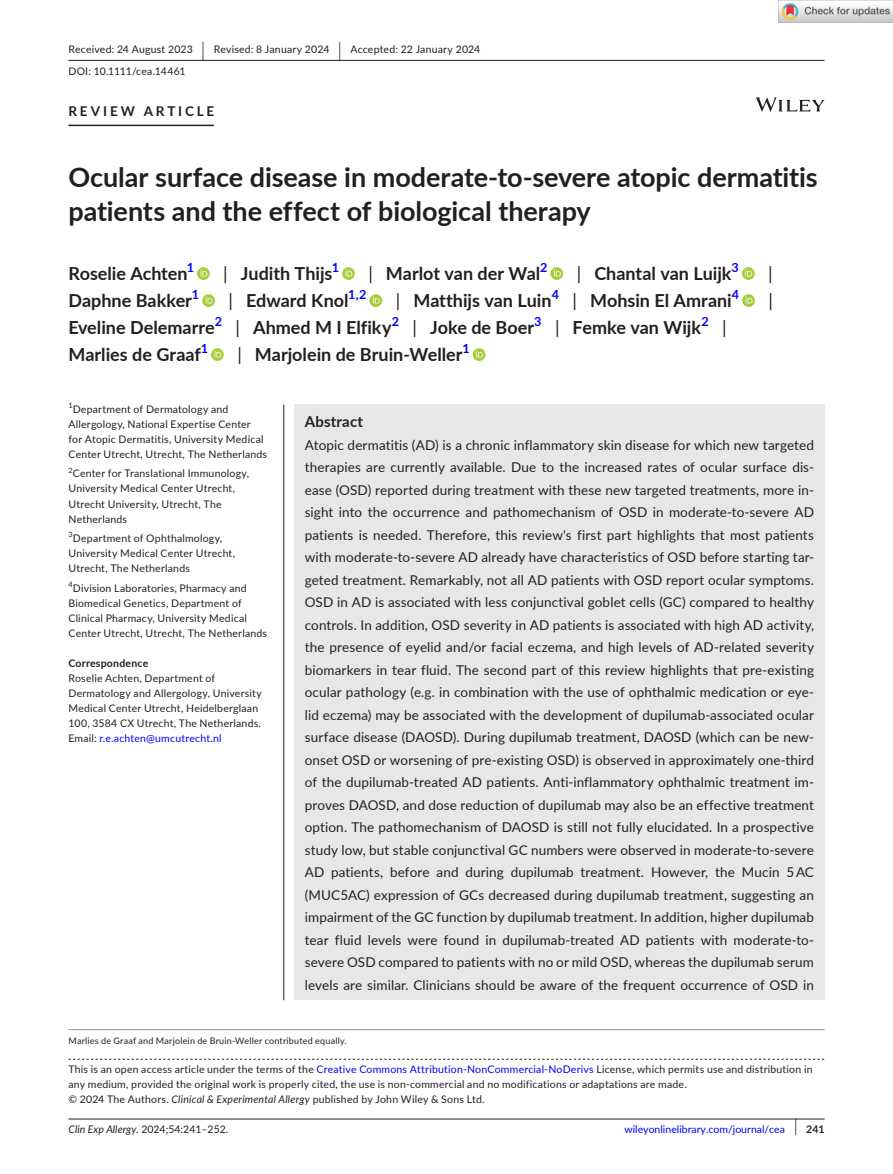
<style>
.page{position:relative;width:893px;height:1174px;background:#fff}
.page>*{position:absolute;margin:0;border:0;box-sizing:border-box;transform-origin:0 0}
.t1{font:700 27px/34.5px "Lato";letter-spacing:-.005em;color:#231f20}
.t2{font:700 18px "Lato";color:#231f20}
.t3{font:18px "Lato";color:#231f20}
.t4{font:700 15px "Lato";letter-spacing:.015em;color:#231f20}
.t5{font:13.5px/22.5px "Lato";letter-spacing:.01em;color:#231f20;text-align:justify}
.t6{font:700 13.5px "Lato";letter-spacing:.21em;color:#231f20}
.t7{font:700 12.6px "Lato";color:#00f}
.t8{font:10.5px/15px "Lato";letter-spacing:.02em;color:#231f20}
.t9{font:10.5px "Lato";color:#00f}
.t10{font:10.5px "Lato";color:#231f20}
.t11{font:700 10.5px "Lato";letter-spacing:.02em;color:#231f20}
.t12{font:9px "Lato";letter-spacing:.025em;color:#231f20}
.s1{font-size:19.65px}
.s2{font-weight:400}
.s3{color:#00f}
.s4{font-style:italic}
.s5{font-size:17.4px;color:#231f20}
.s6{font-weight:700;color:#231f20}
</style>
<div class="page">
<hr style="left:68px;top:1118px;width:756px;height:1px;background:#231f20">
<svg style="left:756px;top:97px;width:68px;height:15px"></svg>
<hr style="left:68px;top:60px;width:756px;height:1px;background:#231f20">
<hr style="left:68px;top:125px;width:146px;height:1px;background:#231f20">
<svg style="left:197px;top:267px;width:13px;height:13px"></svg>
<svg style="left:200px;top:269px;width:7px;height:7px"></svg>
<svg style="left:342px;top:267px;width:13px;height:13px"></svg>
<svg style="left:345px;top:269px;width:7px;height:7px"></svg>
<svg style="left:550px;top:267px;width:13px;height:13px"></svg>
<svg style="left:554px;top:269px;width:7px;height:7px"></svg>
<svg style="left:742px;top:267px;width:13px;height:13px"></svg>
<svg style="left:745px;top:269px;width:7px;height:7px"></svg>
<svg style="left:202px;top:294px;width:13px;height:13px"></svg>
<svg style="left:206px;top:296px;width:7px;height:7px"></svg>
<svg style="left:369px;top:294px;width:13px;height:13px"></svg>
<svg style="left:373px;top:296px;width:7px;height:7px"></svg>
<svg style="left:742px;top:294px;width:13px;height:13px"></svg>
<svg style="left:746px;top:296px;width:6px;height:7px"></svg>
<svg style="left:211px;top:348px;width:13px;height:13px"></svg>
<svg style="left:214px;top:350px;width:7px;height:7px"></svg>
<svg style="left:473px;top:348px;width:13px;height:13px"></svg>
<svg style="left:476px;top:350px;width:7px;height:7px"></svg>
<svg style="left:68px;top:1058px;width:756px;height:1px"></svg>
<hr style="left:68px;top:1029px;width:756px;height:1px;background:#939598">
<div style="left:294px;top:404px;width:530px;height:596px;background:#e6e7e9"></div>
<hr style="left:283px;top:404px;width:1px;height:596px;background:#231f20">
<img style="left:779px;top:0;width:114px;height:23px">
<p class="t8" style="left:68px;top:38px;width:413px;line-height:21.8px">Received: 24 August 2023 <span class="s1">|</span> Revised: 8 January 2024 <span class="s1">|</span> Accepted: 22 January 2024<br>DOI: 10.1111/cea.14461</p>
<p class="t6" style="left:68px;top:101px;width:147px">REVIEW ARTICLE</p>
<h1 class="t1" style="left:68px;top:159px;width:751px">Ocular surface disease in moderate-to-severe atopic dermatitis patients and the effect of biological therapy</h1>
<h2 class="t2" style="left:68px;top:260px;width:121px">Roselie Achten</h2>
<p class="t7" style="left:187px;top:258px;width:9px">1</p>
<h2 class="t2" style="left:223px;top:260px;width:111px"><span class="s2">|</span> Judith Thijs</h2>
<p class="t7" style="left:332px;top:258px;width:9px">1</p>
<h2 class="t2" style="left:368px;top:260px;width:174px"><span class="s2">|</span> Marlot van der Wal</h2>
<p class="t7" style="left:540px;top:258px;width:9px">2</p>
<h2 class="t2" style="left:577px;top:260px;width:156px"><span class="s2">|</span> Chantal van Luijk</h2>
<p class="t7" style="left:732px;top:258px;width:9px">3</p>
<h2 class="t3" style="left:768px;top:260px;width:6px">|</h2>
<h2 class="t2" style="left:68px;top:287px;width:125px">Daphne Bakker</h2>
<p class="t7" style="left:192px;top:285px;width:9px">1</p>
<h2 class="t2" style="left:228px;top:287px;width:122px"><span class="s2">|</span> Edward Knol</h2>
<p class="t7" style="left:348px;top:285px;width:20px">1,2</p>
<h2 class="t2" style="left:396px;top:287px;width:157px"><span class="s2">|</span> Matthijs van Luin</h2>
<p class="t7" style="left:552px;top:285px;width:9px">4</p>
<h2 class="t2" style="left:572px;top:287px;width:161px"><span class="s2">|</span> Mohsin El Amrani</h2>
<p class="t7" style="left:732px;top:285px;width:9px">4</p>
<h2 class="t3" style="left:768px;top:287px;width:6px">|</h2>
<h2 class="t2" style="left:68px;top:314px;width:148px">Eveline Delemarre</h2>
<p class="t7" style="left:215px;top:312px;width:9px">2</p>
<h2 class="t2" style="left:235px;top:314px;width:158px"><span class="s2">|</span> Ahmed M I Elfiky</h2>
<p class="t7" style="left:392px;top:312px;width:9px">2</p>
<h2 class="t2" style="left:412px;top:314px;width:123px"><span class="s2">|</span> Joke de Boer</h2>
<p class="t7" style="left:534px;top:312px;width:9px">3</p>
<h2 class="t2" style="left:555px;top:314px;width:148px"><span class="s2">|</span> Femke van Wijk</h2>
<p class="t7" style="left:701px;top:312px;width:9px">2</p>
<h2 class="t3" style="left:722px;top:314px;width:6px">|</h2>
<h2 class="t2" style="left:68px;top:341px;width:134px">Marlies de Graaf</h2>
<p class="t7" style="left:201px;top:339px;width:9px">1</p>
<h2 class="t2" style="left:237px;top:341px;width:227px"><span class="s2">|</span> Marjolein de Bruin-Weller</h2>
<p class="t7" style="left:462px;top:339px;width:9px">1</p>
<p class="t8" style="left:68px;top:401px;width:200px"><sup>1</sup>Department of Dermatology and Allergology, National Expertise Center for Atopic Dermatitis, University Medical Center Utrecht, Utrecht, The Netherlands</p>
<p class="t8" style="left:68px;top:466px;width:182px"><sup>2</sup>Center for Translational Immunology,<br>University Medical Center Utrecht,<br>Utrecht University, Utrecht, The<br>Netherlands</p>
<p class="t8" style="left:68px;top:530px;width:168px"><sup>3</sup>Department of Ophthalmology,<br>University Medical Center Utrecht,<br>Utrecht, The Netherlands</p>
<p class="t8" style="left:68px;top:580px;width:200px"><sup>4</sup>Division Laboratories, Pharmacy and Biomedical Genetics, Department of Clinical Pharmacy, University Medical Center Utrecht, Utrecht, The Netherlands</p>
<p class="t11" style="left:68px;top:655px;width:81px">Correspondence</p>
<p class="t8" style="left:68px;top:670px;width:195px">Roselie Achten, Department of Dermatology and Allergology, University Medical Center Utrecht, Heidelberglaan 100, 3584 CX Utrecht, The Netherlands.<br>Email: <span class="s3">r.e.achten@umcutrecht.nl</span></p>
<p class="t4" style="left:305px;top:410px;width:60px">Abstract</p>
<p class="t5" style="left:305px;top:433px;width:511px">Atopic dermatitis (AD) is a chronic inflammatory skin disease for which new targeted therapies are currently available. Due to the increased rates of ocular surface dis&shy;ease (OSD) reported during treatment with these new targeted treatments, more in&shy;sight into the occurrence and pathomechanism of OSD in moderate-to-severe AD patients is needed. Therefore, this review's first part highlights that most patients with moderate-to-severe AD already have characteristics of OSD before starting tar&shy;geted treatment. Remarkably, not all AD patients with OSD report ocular symptoms.<br>OSD in AD is associated with less conjunctival goblet cells (GC) compared to healthy controls. In addition, OSD severity in AD patients is associated with high AD activity, the presence of eyelid and/or facial eczema, and high levels of AD-related severity biomarkers in tear fluid. The second part of this review highlights that pre-existing ocular pathology (e.g. in combination with the use of ophthalmic medication or eye&shy;lid eczema) may be associated with the development of dupilumab-associated ocular surface disease (DAOSD). During dupilumab treatment, DAOSD (which can be new&shy;onset OSD or worsening of pre-existing OSD) is observed in approximately one-third of the dupilumab-treated AD patients. Anti-inflammatory ophthalmic treatment im&shy;proves DAOSD, and dose reduction of dupilumab may also be an effective treatment option. The pathomechanism of DAOSD is still not fully elucidated. In a prospective study low, but stable conjunctival GC numbers were observed in moderate-to-severe AD patients, before and during dupilumab treatment. However, the Mucin 5 AC (MUC5AC) expression of GCs decreased during dupilumab treatment, suggesting an impairment of the GC function by dupilumab treatment. In addition, higher dupilumab tear fluid levels were found in dupilumab-treated AD patients with moderate-to&shy;severe OSD compared to patients with no or mild OSD, whereas the dupilumab serum levels are similar. Clinicians should be aware of the frequent occurrence of OSD in</p>
<p class="t12" style="left:68px;top:1033px;width:280px">Marlies de Graaf and Marjolein de Bruin-Weller contributed equally.</p>
<p class="t8" style="left:68px;top:1061px;width:746px">This is an open access article under the terms of the <span class="s3">Creative Commons Attribution-NonCommercial-NoDerivs</span> License, which permits use and distribution in any medium, provided the original work is properly cited, the use is non-commercial and no modifications or adaptations are made.<br>© 2024 The Authors. <span class="s4">Clinical &amp; Experimental Allergy</span> published by John Wiley &amp; Sons Ltd.</p>
<p class="t10" style="left:68px;top:1121px;width:161px"><span class="s4">Clin Exp Allergy.</span> 2024;54:241–252.</p>
<p class="t9" style="left:624px;top:1121px;width:202px">wileyonlinelibrary.com/journal/cea <span class="s5">|</span> <span class="s6">241</span></p>
</div>
